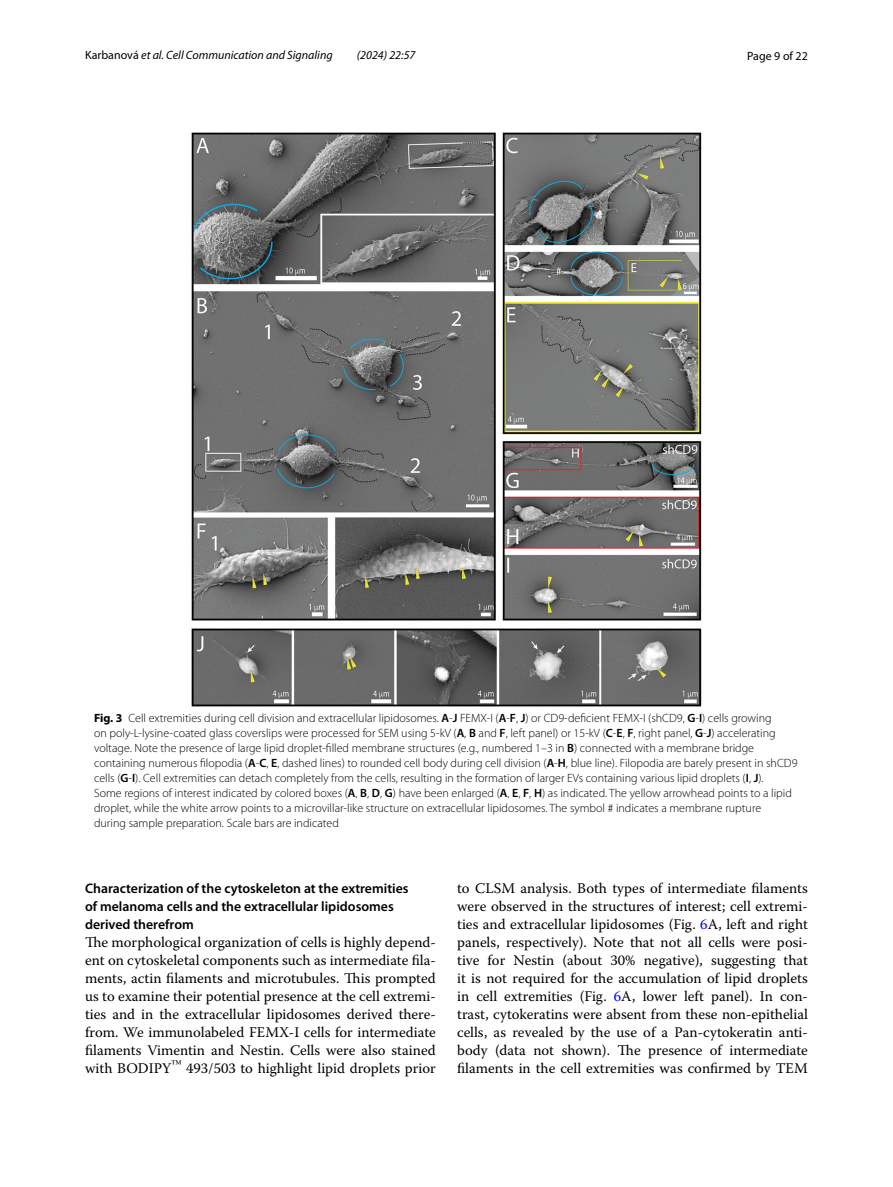
<style>
.page{position:relative;width:893px;height:1187px;background:#fff}
.page>*{position:absolute;margin:0;border:0;box-sizing:border-box;transform-origin:0 0}
.t1{font:14.7px/18px "Warnock Pro";color:#000;text-align:justify}
.t2{font:600 13.8px/18px "Myriad Pro";color:#000}
.t3{font:300 12px/15px "Myriad Pro";color:#000}
.t4{font:italic 12px "Myriad Pro";color:#000}
.t5{font:12px "Myriad Pro";color:#000}
.s1{font-style:normal}
.s2{font-weight:700}
.s3{font-weight:600}
.s4{color:#00f}
</style>
<div class="page">
<img style="left:191px;top:133px;width:511px;height:573px">
<p class="t4" style="left:85px;top:48px;width:249px"><span class="s1">Karbanová</span> et al. Cell Communication and Signaling</p>
<p class="t4" style="left:357px;top:48px;width:60px">(2024) 22:57</p>
<p class="t5" style="left:747px;top:48px;width:62px">Page 9 of 22</p>
<p class="t3" style="left:94px;top:710px;width:705px"><span class="s2">Fig. 3</span> Cell extremities during cell division and extracellular lipidosomes. <span class="s3">A</span>-<span class="s3">J</span> FEMX-I (<span class="s3">A</span>-<span class="s3">F</span>, <span class="s3">J</span>) or CD9-deficient FEMX-I (shCD9, <span class="s3">G</span>-<span class="s3">I</span>) cells growing<br>on poly-L-lysine-coated glass coverslips were processed for SEM using 5-kV (<span class="s3">A</span>, <span class="s3">B</span> and <span class="s3">F</span>, left panel) or 15-kV (<span class="s3">C</span>-<span class="s3">E</span>, <span class="s3">F</span>, right panel, <span class="s3">G</span>-<span class="s3">J</span>) accelerating voltage. Note the presence of large lipid droplet-filled membrane structures (e.g., numbered 1–3 in <span class="s3">B</span>) connected with a membrane bridge containing numerous filopodia (<span class="s3">A</span>-<span class="s3">C</span>, <span class="s3">E</span>, dashed lines) to rounded cell body during cell division (<span class="s3">A</span>-<span class="s3">H</span>, blue line). Filopodia are barely present in shCD9 cells (<span class="s3">G</span>-<span class="s3">I</span>). Cell extremities can detach completely from the cells, resulting in the formation of larger EVs containing various lipid droplets (<span class="s3">I</span>, <span class="s3">J</span>).<br>Some regions of interest indicated by colored boxes (<span class="s3">A</span>, <span class="s3">B</span>, <span class="s3">D</span>, <span class="s3">G</span>) have been enlarged (<span class="s3">A</span>, <span class="s3">E</span>, <span class="s3">F</span>, <span class="s3">H</span>) as indicated. The yellow arrowhead points to a lipid droplet, while the white arrow points to a microvillar-like structure on extracellular lipidosomes. The symbol # indicates a membrane rupture<br>during sample preparation. Scale bars are indicated</p>
<p class="t2" style="left:85px;top:878px;width:325px">Characterization of the cytoskeleton at the extremities of melanoma cells and the extracellular lipidosomes derived therefrom</p>
<p class="t1" style="left:85px;top:932px;width:352px">The morphological organization of cells is highly depend&shy;ent on cytoskeletal components such as intermediate fila&shy;ments, actin filaments and microtubules. This prompted us to examine their potential presence at the cell extremi&shy;ties and in the extracellular lipidosomes derived there&shy;from. We immunolabeled FEMX-I cells for intermediate filaments Vimentin and Nestin. Cells were also stained with BODIPY<sup>™</sup> 493/503 to highlight lipid droplets prior</p>
<p class="t1" style="left:457px;top:878px;width:352px">to CLSM analysis. Both types of intermediate filaments were observed in the structures of interest; cell extremi&shy;ties and extracellular lipidosomes (Fig. <span class="s4">6</span>A, left and right panels, respectively). Note that not all cells were posi&shy;tive for Nestin (about 30% negative), suggesting that it is not required for the accumulation of lipid droplets in cell extremities (Fig. <span class="s4">6</span>A, lower left panel). In con&shy;trast, cytokeratins were absent from these non-epithelial cells, as revealed by the use of a Pan-cytokeratin anti&shy;body (data not shown). The presence of intermediate filaments in the cell extremities was confirmed by TEM</p>
</div>
